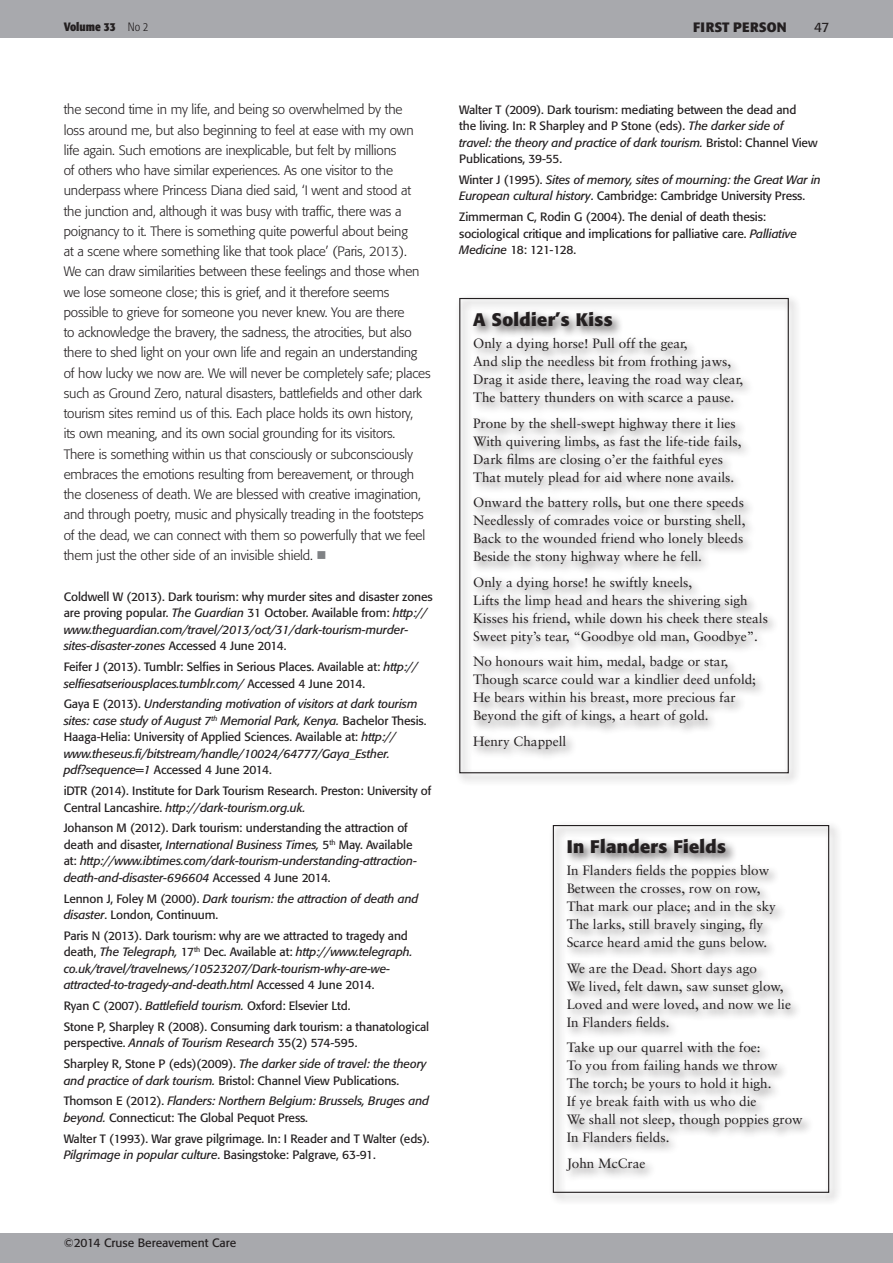
<style>
.page{position:relative;width:893px;height:1263px;background:#fff}
.page>*{position:absolute;margin:0;border:0;box-sizing:border-box;transform-origin:0 0}
.t1{font:700 18px "Formata";letter-spacing:.02em;color:#231f20}
.t2{font:300 13.5px/20.2px "Formata";letter-spacing:-.01em;color:#231f20}
.t3{font:13.5px/18px "Sabon";color:#231f20}
.t4{font:700 13.5px "Formata";letter-spacing:.02em;color:#231f20}
.t5{font:13.5px "Formata";color:#231f20}
.t6{font:italic 12px/16.5px "Formata";letter-spacing:-.01em;color:#231f20}
.t7{font:12px/16.5px "Formata";letter-spacing:-.01em;color:#231f20}
.t8{font:700 condensed 12px "Formata";color:#231f20}
.s1{font-weight:300}
.s2{color:#808285}
.s3{font-style:italic}
.s4{font-style:normal}
</style>
<div class="page">
<div style="left:0;top:1233px;width:893px;height:30px;background:#a8a9ad"></div>
<div style="left:0;top:0;width:893px;height:38px;background:#a8a9ad"></div>
<div style="left:455px;top:294px;width:346px;height:492px;background:#231f20;opacity:.75"></div>
<div style="left:459px;top:298px;width:330px;height:475px;border:1px solid #231f20"></div>
<div style="left:549px;top:821px;width:293px;height:384px;background:#231f20;opacity:.75"></div>
<div style="left:553px;top:825px;width:276px;height:368px;border:1px solid #231f20"></div>
<p class="t8" style="left:64px;top:19px;width:86px">Volume 33 <span class="s1">No 2</span></p>
<p class="t4" style="left:693px;top:19px;width:95px">FIRST PERSON</p>
<p class="t5" style="left:814px;top:19px;width:17px">47</p>
<p class="t2" style="left:64px;top:99px;width:368px">the second time in my life, and being so overwhelmed by the<br>loss around me, but also beginning to feel at ease with my own life again. Such emotions are inexplicable, but felt by millions<br>of others who have similar experiences. As one visitor to the underpass where Princess Diana died said, ‘I went and stood at the junction and, although it was busy with traffic, there was a poignancy to it. There is something quite powerful about being<br>at a scene where something like that took place’ (Paris, 2013).<br>We can draw similarities between these feelings and those when we lose someone close; this is grief, and it therefore seems possible to grieve for someone you never knew. You are there<br>to acknowledge the bravery, the sadness, the atrocities, but also there to shed light on your own life and regain an understanding of how lucky we now are. We will never be completely safe; places such as Ground Zero, natural disasters, battlefields and other dark tourism sites remind us of this. Each place holds its own history,<br>its own meaning, and its own social grounding for its visitors.<br>There is something within us that consciously or subconsciously embraces the emotions resulting from bereavement, or through the closeness of death. We are blessed with creative imagination, and through poetry, music and physically treading in the footsteps of the dead, we can connect with them so powerfully that we feel them just the other side of an invisible shield. <span class="s2">■</span></p>
<p class="t7" style="left:64px;top:588px;width:370px">Coldwell W (2013). Dark tourism: why murder sites and disaster zones are proving popular. <span class="s3">The Guardian</span> 31 October. Available from: <span class="s3">http:// www.theguardian.com/travel/2013/oct/31/dark-tourism-murder&shy;sites-disaster-zones</span> Accessed 4 June 2014.</p>
<p class="t7" style="left:64px;top:658px;width:356px">Feifer J (2013). Tumblr: Selfies in Serious Places. Available at: <span class="s3">http:// selfiesatseriousplaces.tumblr.com/</span> Accessed 4 June 2014.</p>
<p class="t6" style="left:64px;top:696px;width:364px"><span class="s4">Gaya E (2013).</span> Understanding motivation of visitors at dark tourism sites: case study of August 7<sup>th</sup> Memorial Park, Kenya. <span class="s4">Bachelor Thesis.<br>Haaga-Helia: University of Applied Sciences. Available at:</span> http:// www.theseus.fi/bitstream/handle/10024/64777/Gaya_Esther. pdf?sequence=1 <span class="s4">Accessed 4 June 2014.</span></p>
<p class="t7" style="left:64px;top:782px;width:369px">iDTR (2014). Institute for Dark Tourism Research. Preston: University of<br>Central Lancashire. <span class="s3">http://dark-tourism.org.uk.</span></p>
<p class="t6" style="left:64px;top:820px;width:355px"><span class="s4">Johanson M (2012). Dark tourism: understanding the attraction of death and disaster,</span> International Business Times, <span class="s4">5</span><sup>th</sup> <span class="s4">May. Available at:</span> http://www.ibtimes.com/dark-tourism-understanding-attraction&shy;death-and-disaster-696604 <span class="s4">Accessed 4 June 2014.</span></p>
<p class="t6" style="left:64px;top:890px;width:356px"><span class="s4">Lennon J, Foley M (2000).</span> Dark tourism: the attraction of death and disaster<span class="s4">. London, Continuum.</span></p>
<p class="t6" style="left:64px;top:927px;width:350px"><span class="s4">Paris N (2013). Dark tourism: why are we attracted to tragedy and death,</span> The Telegraph, <span class="s4">17</span><sup>th</sup> <span class="s4">Dec. Available at:</span> http://www.telegraph. co.uk/travel/travelnews/10523207/Dark-tourism-why-are-we&shy;attracted-to-tragedy-and-death.html <span class="s4">Accessed 4 June 2014.</span></p>
<p class="t7" style="left:64px;top:995px;width:367px;line-height:20.7px">Ryan C (2007). <span class="s3">Battlefield tourism.</span> Oxford: Elsevier Ltd.<br>Stone P, Sharpley R (2008). Consuming dark tourism: a thanatological</p>
<p class="t6" style="left:64px;top:1033px;width:364px;line-height:20.7px"><span class="s4">perspective.</span> Annals of Tourism Research <span class="s4">35(2) 574-595.<br>Sharpley R, Stone P (eds)(2009).</span> The darker side of travel: the theory</p>
<p class="t6" style="left:64px;top:1070px;width:367px;line-height:20.7px">and practice of dark tourism. <span class="s4">Bristol: Channel View Publications.<br>Thomson E (2012).</span> Flanders: Northern Belgium: Brussels, Bruges and</p>
<p class="t7" style="left:64px;top:1107px;width:367px;line-height:20.7px"><span class="s3">beyond.</span> Connecticut: The Global Pequot Press.<br>Walter T (1993). War grave pilgrimage. In: I Reader and T Walter (eds).</p>
<p class="t7" style="left:64px;top:1146px;width:314px"><span class="s3">Pilgrimage in popular culture</span>. Basingstoke: Palgrave, 63-91.</p>
<p class="t7" style="left:459px;top:101px;width:360px">Walter T (2009). Dark tourism: mediating between the dead and<br>the living. In: R Sharpley and P Stone (eds). <span class="s3">The darker side of travel: the theory and practice of dark tourism.</span> Bristol: Channel View Publications, 39-55.</p>
<p class="t6" style="left:459px;top:171px;width:363px"><span class="s4">Winter J (1995).</span> Sites of memory, sites of mourning: the Great War in<br>European cultural history<span class="s4">. Cambridge: Cambridge University Press.</span></p>
<p class="t7" style="left:459px;top:209px;width:339px">Zimmerman C, Rodin G (2004). The denial of death thesis: sociological critique and implications for palliative care. <span class="s3">Palliative<br>Medicine</span> 18: 121-128.</p>
<h1 class="t1" style="left:473px;top:308px;width:141px">A Soldier’s Kiss</h1>
<p class="t3" style="left:473px;top:334px;width:272px">Only a dying horse! Pull off the gear,<br>And slip the needless bit from frothing jaws, Drag it aside there, leaving the road way clear, The battery thunders on with scarce a pause.</p>
<p class="t3" style="left:473px;top:414px;width:270px">Prone by the shell-swept highway there it lies With quivering limbs, as fast the life-tide fails, Dark films are closing o’er the faithful eyes That mutely plead for aid where none avails.</p>
<p class="t3" style="left:473px;top:493px;width:274px">Onward the battery rolls, but one there speeds Needlessly of comrades voice or bursting shell, Back to the wounded friend who lonely bleeds Beside the stony highway where he fell.</p>
<p class="t3" style="left:473px;top:573px;width:296px">Only a dying horse! he swiftly kneels,<br>Lifts the limp head and hears the shivering sigh Kisses his friend, while down his cheek there steals Sweet pity’s tear, “Goodbye old man, Goodbye”.</p>
<p class="t3" style="left:473px;top:652px;width:284px">No honours wait him, medal, badge or star, Though scarce could war a kindlier deed unfold; He bears within his breast, more precious far Beyond the gift of kings, a heart of gold.</p>
<p class="t3" style="left:473px;top:732px;width:95px">Henry Chappell</p>
<h1 class="t1" style="left:567px;top:835px;width:161px">In Flanders Fields</h1>
<p class="t3" style="left:567px;top:861px;width:211px">In Flanders fields the poppies blow Between the crosses, row on row, That mark our place; and in the sky The larks, still bravely singing, fly Scarce heard amid the guns below.</p>
<p class="t3" style="left:567px;top:959px;width:226px">We are the Dead. Short days ago<br>We lived, felt dawn, saw sunset glow,<br>Loved and were loved, and now we lie<br>In Flanders fields.</p>
<p class="t3" style="left:567px;top:1038px;width:238px">Take up our quarrel with the foe:<br>To you from failing hands we throw<br>The torch; be yours to hold it high.<br>If ye break faith with us who die<br>We shall not sleep, though poppies grow<br>In Flanders fields.</p>
<p class="t3" style="left:567px;top:1154px;width:80px">John McCrae</p>
<p class="t7" style="left:64px;top:1234px;width:174px">©2014 Cruse Bereavement Care</p>
</div>
